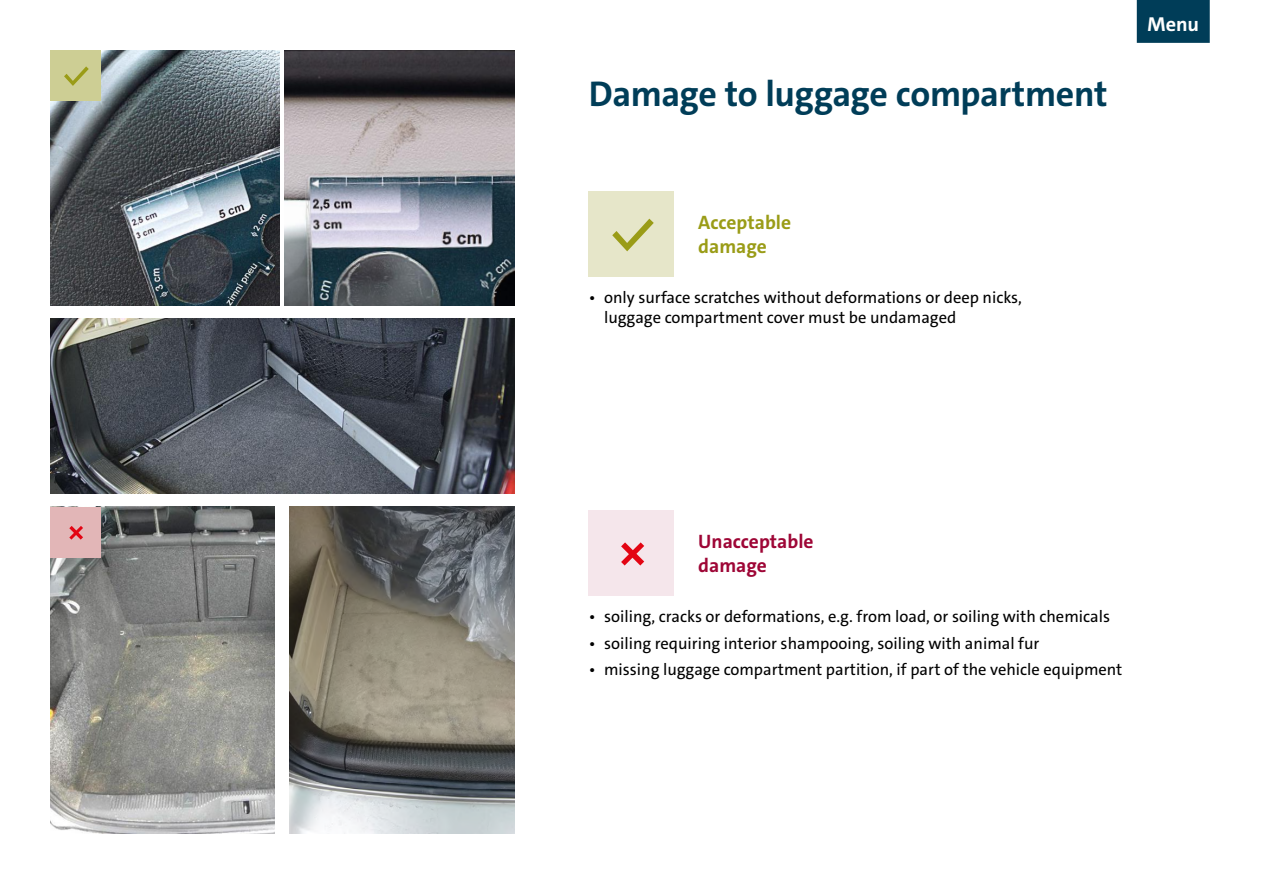
<style>
.page{position:relative;width:1263px;height:893px;background:#fff}
.page>*{position:absolute;margin:0;border:0;box-sizing:border-box;transform-origin:0 0}
.t1{font:700 50.7px "VWAG The Sans";color:#e30513}
.t2{font:700 36px "VWAG The Sans";letter-spacing:-.015em;color:#003d58}
.t3{font:700 20.25px "VWAG The Sans";color:#fff}
.t4{font:700 19.5px/23.4px "VWAG The Sans";color:#9e0636}
.t5{font:700 19.5px/23.4px "VWAG The Sans";color:#9a9c17}
.t6{font:16.5px/19.8px "VWAG The Sans";color:#000}
</style>
<div class="page">
<img style="left:50px;top:318px;width:464px;height:176px">
<img style="left:50px;top:50px;width:230px;height:255px">
<img style="left:285px;top:50px;width:229px;height:255px">
<img style="left:290px;top:507px;width:224px;height:326px">
<img style="left:50px;top:507px;width:224px;height:326px">
<div style="left:589px;top:510px;width:85px;height:85px;background:#f5e6eb"></div>
<div style="left:589px;top:191px;width:85px;height:85px;background:#e6e6c9"></div>
<svg style="left:612px;top:219px;width:42px;height:32px"></svg>
<div style="left:50px;top:50px;width:51px;height:51px;background:#cdce94"></div>
<svg style="left:64px;top:66px;width:25px;height:20px"></svg>
<div style="left:50px;top:507px;width:51px;height:50px;background:#e2b6b7"></div>
<svg style="left:69px;top:526px;width:14px;height:14px"></svg>
<div style="left:1137px;top:0;width:73px;height:43px;background:#003d58"></div>
<h2 class="t2" style="left:589px;top:70px;width:520px">Damage to luggage compartment</h2>
<p class="t5" style="left:698px;top:211px;width:94px">Acceptable damage</p>
<p class="t6" style="left:604px;top:288px;width:419px;text-indent:-15px">• only surface scratches without deformations or deep nicks, luggage compartment cover must be undamaged</p>
<p class="t3" style="left:1147px;top:11px;width:53px">Menu</p>
<h1 class="t1" style="left:619px;top:519px;width:29px">×</h1>
<p class="t4" style="left:698px;top:530px;width:117px">Unacceptable damage</p>
<p class="t6" style="left:589px;top:607px;width:523px">• soiling, cracks or deformations, e.g. from load, or soiling with chemicals</p>
<p class="t6" style="left:589px;top:633px;width:452px">• soiling requiring interior shampooing, soiling with animal fur</p>
<p class="t6" style="left:589px;top:659px;width:535px">• missing luggage compartment partition, if part of the vehicle equipment</p>
</div>
